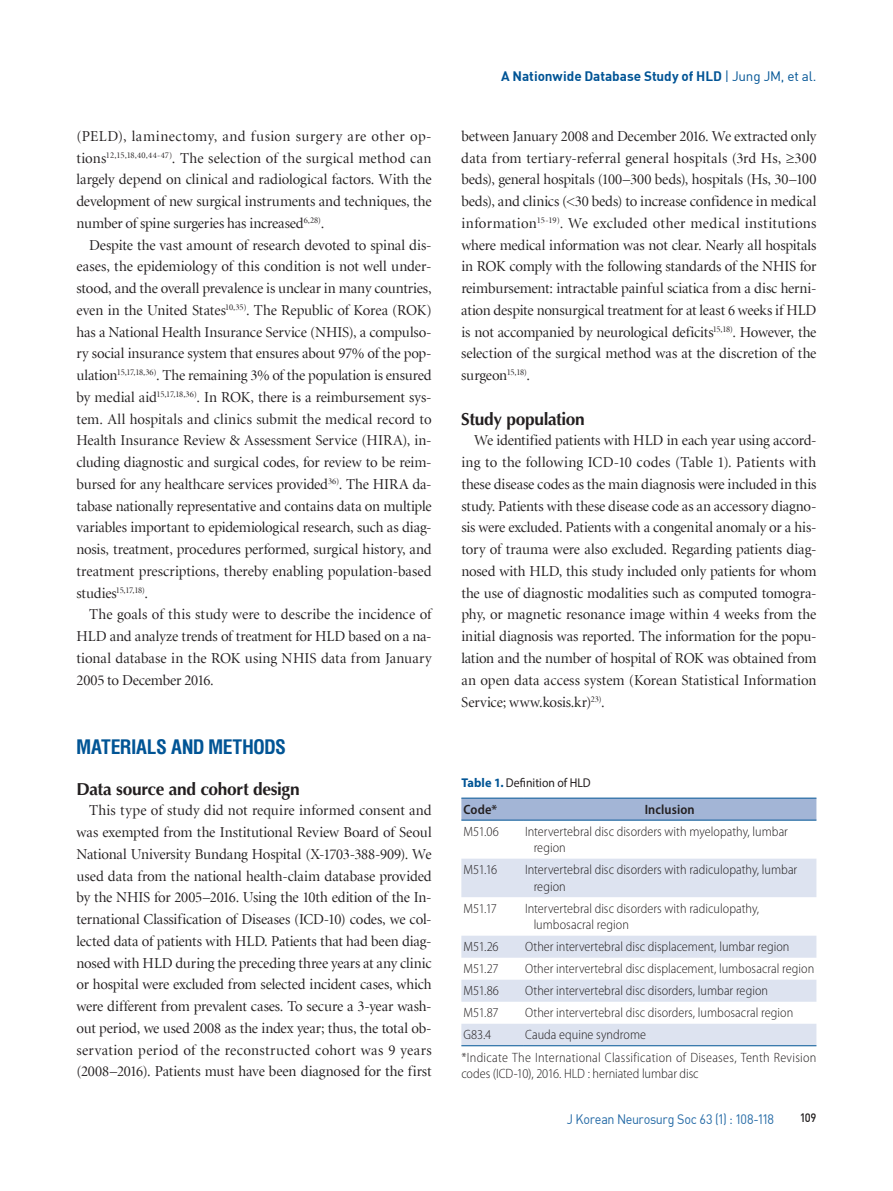
<style>
.page{position:relative;width:893px;height:1191px;background:#fff}
.page>*{position:absolute;margin:0;border:0;box-sizing:border-box;transform-origin:0 0}
.t1{font:700 condensed 19.5px "Helvetica";letter-spacing:-.025em;color:#005495}
.t2{font:700 17.25px "Optima";letter-spacing:-.02em;color:#231f20}
.t3{font:15px/21.8px "Minion LT Display";letter-spacing:-.005em;color:#231f20;text-align:justify}
.t4{font:300 semi-condensed 13.5px/16.5px "Myriad Pro";color:#231f20}
.t5{font:300 semi-condensed 13.5px/22.4px "Myriad Pro";letter-spacing:.02em;color:#231f20}
.t6{font:700 13.5px "DIN";letter-spacing:-.005em;color:#005495}
.t7{font:13.5px "DIN";letter-spacing:-.025em;color:#2369a5;scale:.93 1}
.t8{font:600 semi-condensed 13.5px "Myriad Pro";letter-spacing:.01em;color:#231f20}
.t9{font:12.75px "Myriad Pro";letter-spacing:.005em;color:#231f20;scale:.92 1}
.t10{font:12px "Dinmed";color:#231f20;scale:.93 1}
.t11{font:8.7px "Minion LT Display";color:#231f20}
.s1{font-size:15px}
.s2{font-weight:400}
.s3{font-weight:700;color:#005495}
</style>
<div class="page">
<div style="left:461px;top:798px;width:355px;height:21px;background:#a3b5d6"></div>
<svg style="left:461px;top:858px;width:355px;height:99px"></svg>
<svg style="left:461px;top:980px;width:355px;height:65px"></svg>
<hr style="left:461px;top:819px;width:62px;height:1px;background:#005495">
<hr style="left:523px;top:819px;width:293px;height:1px;background:#005495">
<hr style="left:461px;top:797px;width:62px;height:1px;background:#005495">
<hr style="left:523px;top:797px;width:293px;height:1px;background:#005495">
<hr style="left:461px;top:1045px;width:62px;height:1px;background:#005495">
<hr style="left:523px;top:1045px;width:293px;height:1px;background:#005495">
<p class="t3" style="left:76px;top:126px;width:357px">(PELD), laminectomy, and fusion surgery are other op&shy;tions<sup>12,15,18,40,44-47)</sup>. The selection of the surgical method can largely depend on clinical and radiological factors. With the development of new surgical instruments and techniques, the number of spine surgeries has increased<sup>6,28)</sup>.</p>
<p class="t3" style="left:76px;top:234px;width:357px;text-indent:13px">Despite the vast amount of research devoted to spinal dis&shy;eases, the epidemiology of this condition is not well under&shy;stood, and the overall prevalence is unclear in many countries, even in the United States<sup>10,35)</sup>. The Republic of Korea (ROK) has a National Health Insurance Service (NHIS), a compulso&shy;ry social insurance system that ensures about 97% of the pop&shy;ulation<sup>15,17,18,36)</sup>. The remaining 3% of the population is ensured by medial aid<sup>15,17,18,36)</sup>. In ROK, there is a reimbursement sys&shy;tem. All hospitals and clinics submit the medical record to Health Insurance Review &amp; Assessment Service (HIRA), in&shy;cluding diagnostic and surgical codes, for review to be reim&shy;bursed for any healthcare services provided<sup>36)</sup>. The HIRA da&shy;tabase nationally representative and contains data on multiple variables important to epidemiological research, such as diag&shy;nosis, treatment, procedures performed, surgical history, and treatment prescriptions, thereby enabling population-based</p>
<p class="t11" style="left:76px;top:586px;width:73px"><span class="s1">studies</span>15,17,18)<span class="s1">.</span></p>
<p class="t3" style="left:76px;top:604px;width:357px;text-indent:13px">The goals of this study were to describe the incidence of HLD and analyze trends of treatment for HLD based on a na&shy;tional database in the ROK using NHIS data from January 2005 to December 2016.</p>
<h1 class="t1" style="left:76px;top:734px;width:211px">MATERIALS AND METHODS</h1>
<p class="t2" style="left:76px;top:778px;width:225px">Data source and cohort design</p>
<p class="t3" style="left:76px;top:800px;width:357px;text-indent:13px">This type of study did not require informed consent and was exempted from the Institutional Review Board of Seoul National University Bundang Hospital (X-1703-388-909). We used data from the national health-claim database provided by the NHIS for 2005–2016. Using the 10th edition of the In&shy;ternational Classification of Diseases (ICD-10) codes, we col&shy;lected data of patients with HLD. Patients that had been diag&shy;nosed with HLD during the preceding three years at any clinic or hospital were excluded from selected incident cases, which were different from prevalent cases. To secure a 3-year wash&shy;out period, we used 2008 as the index year; thus, the total ob&shy;servation period of the reconstructed cohort was 9 years (2008–2016). Patients must have been diagnosed for the first</p>
<p class="t6" style="left:501px;top:68px;width:317px">A Nationwide Database Study of HLD <span class="s2">| Jung JM, et al.</span></p>
<p class="t3" style="left:461px;top:126px;width:357px">between January 2008 and December 2016. We extracted only data from tertiary-referral general hospitals (3rd Hs, ≥300 beds), general hospitals (100–300 beds), hospitals (Hs, 30–100 beds), and clinics (&lt;30 beds) to increase confidence in medical information<sup>15-19)</sup>. We excluded other medical institutions where medical information was not clear. Nearly all hospitals in ROK comply with the following standards of the NHIS for reimbursement: intractable painful sciatica from a disc herni&shy;ation despite nonsurgical treatment for at least 6 weeks if HLD is not accompanied by neurological deficits<sup>15,18)</sup>. However, the selection of the surgical method was at the discretion of the surgeon<sup>15,18)</sup>.</p>
<p class="t2" style="left:461px;top:408px;width:125px">Study population</p>
<p class="t3" style="left:461px;top:430px;width:357px;text-indent:13px">We identified patients with HLD in each year using accord&shy;ing to the following ICD-10 codes (Table 1). Patients with these disease codes as the main diagnosis were included in this study. Patients with these disease code as an accessory diagno&shy;sis were excluded. Patients with a congenital anomaly or a his&shy;tory of trauma were also excluded. Regarding patients diag&shy;nosed with HLD, this study included only patients for whom the use of diagnostic modalities such as computed tomogra&shy;phy, or magnetic resonance image within 4 weeks from the initial diagnosis was reported. The information for the popu&shy;lation and the number of hospital of ROK was obtained from an open data access system (Korean Statistical Information Service; www.kosis.kr)<sup>23)</sup>.</p>
<p class="t9" style="left:461px;top:774px;width:142px"><span class="s3">Table 1.</span> Definition of HLD</p>
<p class="t8" style="left:463px;top:800px;width:35px">Code*</p>
<p class="t8" style="left:645px;top:800px;width:51px">Inclusion</p>
<p class="t4" style="left:463px;top:823px;width:37px">M51.06</p>
<p class="t4" style="left:534px;top:823px;width:256px;text-indent:-9px">Intervertebral disc disorders with myelopathy, lumbar region</p>
<p class="t4" style="left:463px;top:861px;width:35px">M51.16</p>
<p class="t4" style="left:534px;top:861px;width:265px;text-indent:-9px">Intervertebral disc disorders with radiculopathy, lumbar region</p>
<p class="t4" style="left:463px;top:900px;width:35px">M51.17</p>
<p class="t4" style="left:534px;top:900px;width:227px;text-indent:-9px">Intervertebral disc disorders with radiculopathy, lumbosacral region</p>
<p class="t4" style="left:463px;top:938px;width:37px">M51.26</p>
<p class="t4" style="left:525px;top:938px;width:266px">Other intervertebral disc displacement, lumbar region</p>
<p class="t4" style="left:463px;top:960px;width:37px">M51.27</p>
<p class="t4" style="left:525px;top:960px;width:291px">Other intervertebral disc displacement, lumbosacral region</p>
<p class="t4" style="left:463px;top:982px;width:37px">M51.86</p>
<p class="t4" style="left:525px;top:982px;width:244px">Other intervertebral disc disorders, lumbar region</p>
<p class="t4" style="left:463px;top:1004px;width:37px">M51.87</p>
<p class="t4" style="left:525px;top:1004px;width:270px">Other intervertebral disc disorders, lumbosacral region</p>
<p class="t4" style="left:463px;top:1026px;width:29px">G83.4</p>
<p class="t5" style="left:461px;top:1023px;width:357px;text-indent:64px">Cauda equine syndrome<br>*Indicate The International Classification of Diseases, Tenth Revision</p>
<p class="t4" style="left:461px;top:1065px;width:239px">codes (ICD-10), 2016. HLD : herniated lumbar disc</p>
<p class="t7" style="left:567px;top:1110px;width:224px">J Korean Neurosurg Soc 63 (1) : 108-118</p>
<p class="t10" style="left:800px;top:1109px;width:20px">109</p>
</div>
